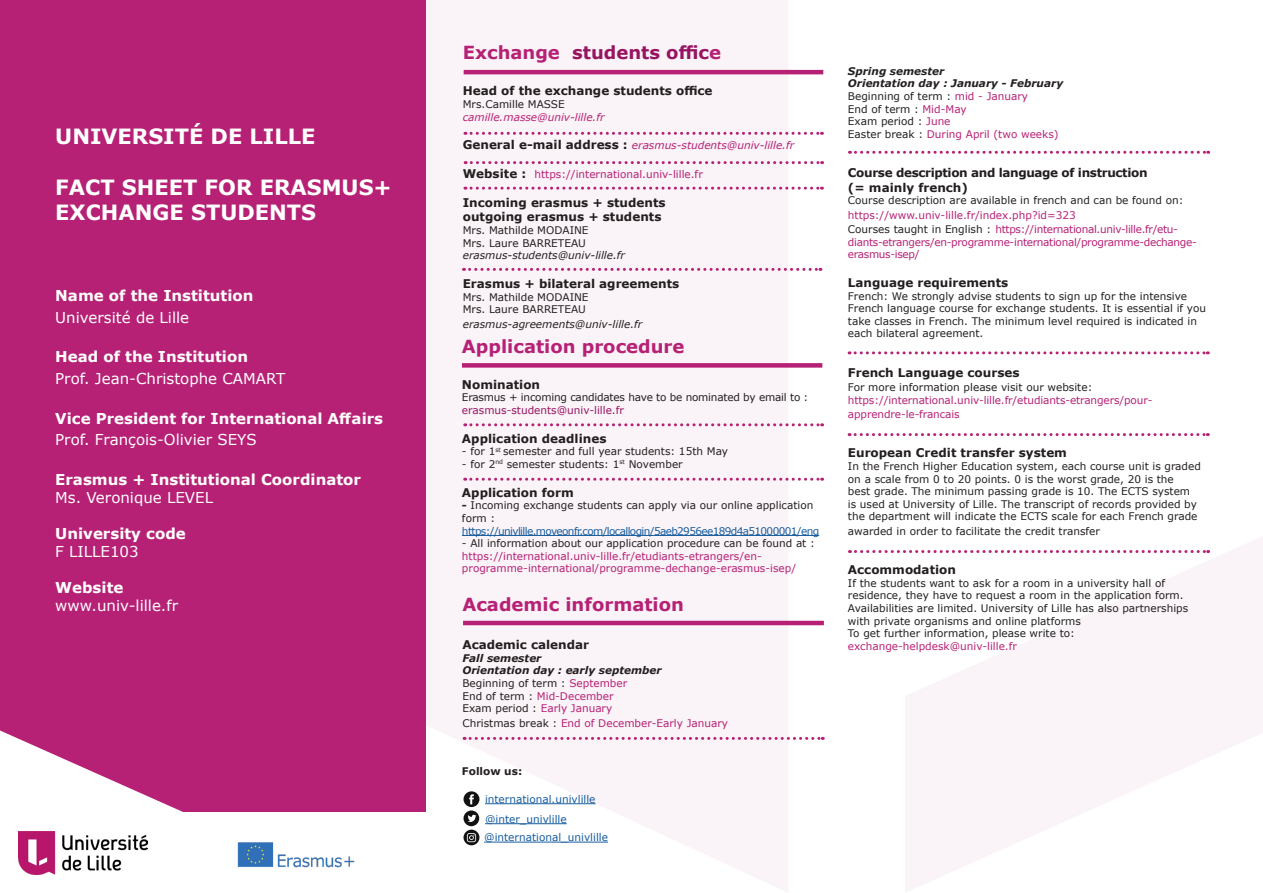
<style>
.page{position:relative;width:1263px;height:893px;background:#fff}
.page>*{position:absolute;margin:0;border:0;box-sizing:border-box;transform-origin:0 0}
.t1{font:700 21px "Verdana";color:#fff}
.t2{font:700 18px "Verdana";color:#b62175}
.t3{font:700 18px "Verdana";color:#971461}
.t4{font:700 15px "Verdana";color:#fff}
.t5{font:15px "Verdana";color:#fff}
.t6{font:700 12px "Verdana";color:#231f20}
.t7{font:700 12px/14.4px "Verdana";letter-spacing:-.03em;color:#231f20}
.t8{font:10.5px/12.6px "Verdana";color:#231f20}
.t9{font:10.5px/12.6px "Verdana";color:#b62175}
.t10{font:10.5px/12.6px "Verdana";letter-spacing:-.03em;color:#b62175}
.t11{font:italic 700 10.5px "Verdana";color:#231f20}
.t12{font:10.5px/12.6px "Verdana";letter-spacing:-.02em;color:#231f20}
.t13{font:italic 10.5px "Verdana";color:#b62175}
.t14{font:10.5px "Verdana";letter-spacing:-.06em;color:#175d9e}
.t15{font:10.5px "Verdana";color:#175d9e}
.t16{font:italic 10.5px "Verdana";color:#231f20}
.t17{font:700 10.5px "Verdana";color:#231f20}
.s1{color:#b62175}
.s2{font-weight:700;font-style:normal;font-size:12px;color:#231f20}
.s3{font-weight:700;font-size:12px;color:#231f20}
.s4{color:#971461}
.s5{font-weight:700}
.s6{color:#231f20}
</style>
<div class="page">
<svg style="left:425px;top:0;width:363px;height:892px;fill:#faf3f7"></svg>
<svg style="left:905px;top:537px;width:358px;height:355px;fill:#faf3f7"></svg>
<div style="left:0;top:0;width:425px;height:893px;background:#b62175"></div>
<hr style="left:464px;top:70px;width:359px;height:4px;background:#b62175">
<svg style="left:465px;top:161px;width:358px;height:3px"></svg>
<hr style="left:462px;top:535px;width:357px;height:1px;background:#175d9e">
<hr style="left:484px;top:842px;width:124px;height:1px;background:#175d9e">
<div style="left:462px;top:363px;width:360px;height:5px;background:#b62175"></div>
<svg style="left:465px;top:423px;width:358px;height:3px"></svg>
<svg style="left:465px;top:478px;width:358px;height:3px"></svg>
<div style="left:0;top:813px;width:431px;height:80px;background:#fff"></div>
<hr style="left:463px;top:621px;width:361px;height:4px;background:#b62175">
<svg style="left:849px;top:151px;width:360px;height:3px"></svg>
<svg style="left:849px;top:351px;width:359px;height:3px"></svg>
<svg style="left:849px;top:433px;width:359px;height:3px"></svg>
<svg style="left:849px;top:550px;width:360px;height:3px"></svg>
<svg style="left:463px;top:791px;width:16px;height:16px"></svg>
<svg style="left:469px;top:794px;width:5px;height:10px"></svg>
<svg style="left:463px;top:810px;width:16px;height:16px"></svg>
<svg style="left:467px;top:815px;width:9px;height:7px"></svg>
<svg style="left:463px;top:830px;width:16px;height:15px"></svg>
<svg style="left:467px;top:833px;width:9px;height:9px"></svg>
<svg style="left:465px;top:132px;width:357px;height:3px"></svg>
<svg style="left:465px;top:187px;width:357px;height:3px"></svg>
<svg style="left:463px;top:268px;width:358px;height:3px"></svg>
<svg style="left:0;top:730px;width:186px;height:120px"></svg>
<img style="left:18px;top:832px;width:129px;height:43px">
<img style="left:237px;top:842px;width:118px;height:26px">
<svg style="left:464px;top:737px;width:359px;height:3px"></svg>
<hr style="left:485px;top:823px;width:82px;height:1px;background:#175d9e">
<hr style="left:485px;top:803px;width:110px;height:1px;background:#175d9e">
<p class="t1" style="left:55px;top:122px;width:262px">UNIVERSITÉ DE LILLE</p>
<p class="t1" style="left:55px;top:172px;width:338px">FACT SHEET FOR ERASMUS+</p>
<p class="t1" style="left:55px;top:197px;width:262px">EXCHANGE STUDENTS</p>
<p class="t4" style="left:55px;top:285px;width:200px">Name of the Institution</p>
<p class="t5" style="left:55px;top:307px;width:135px">Université de Lille</p>
<p class="t4" style="left:55px;top:346px;width:194px">Head of the Institution</p>
<p class="t5" style="left:55px;top:368px;width:231px">Prof. Jean-Christophe CAMART</p>
<p class="t4" style="left:55px;top:408px;width:329px">Vice President for International Affairs</p>
<p class="t5" style="left:55px;top:429px;width:203px">Prof. François-Olivier SEYS</p>
<p class="t4" style="left:55px;top:469px;width:307px">Erasmus + Institutional Coordinator</p>
<p class="t5" style="left:55px;top:487px;width:159px">Ms. Veronique LEVEL</p>
<p class="t4" style="left:55px;top:523px;width:132px">University code</p>
<p class="t5" style="left:55px;top:541px;width:85px">F LILLE103</p>
<p class="t4" style="left:55px;top:577px;width:70px">Website</p>
<p class="t5" style="left:55px;top:595px;width:124px">www.univ-lille.fr</p>
<p class="t3" style="left:463px;top:40px;width:260px"><span class="s1">Exchange</span> students offic<span class="s1">e</span></p>
<p class="t6" style="left:463px;top:82px;width:251px">Head of the exchange students office</p>
<p class="t8" style="left:463px;top:98px;width:103px">Mrs.Camille MASSE</p>
<p class="t13" style="left:463px;top:110px;width:143px">camille.masse@univ-lille.fr</p>
<p class="t13" style="left:463px;top:138px;width:333px"><span class="s2">General e-mail address :</span> erasmus-students@univ-lille.fr</p>
<p class="t9" style="left:463px;top:168px;width:242px"><span class="s3">Website :</span> https://international.univ-lille.fr</p>
<p class="t6" style="left:463px;top:194px;width:204px">Incoming erasmus + students</p>
<p class="t6" style="left:463px;top:208px;width:200px">outgoing erasmus + students</p>
<p class="t8" style="left:463px;top:224px;width:127px">Mrs. Mathilde MODAINE</p>
<p class="t8" style="left:463px;top:236px;width:125px">Mrs. Laure BARRETEAU</p>
<p class="t16" style="left:463px;top:248px;width:164px">erasmus-students@univ-lille.fr</p>
<p class="t6" style="left:463px;top:275px;width:218px">Erasmus + bilateral agreements</p>
<p class="t8" style="left:463px;top:290px;width:127px">Mrs. Mathilde MODAINE</p>
<p class="t8" style="left:463px;top:303px;width:125px">Mrs. Laure BARRETEAU</p>
<p class="t16" style="left:463px;top:317px;width:181px">erasmus-agreements@univ-lille.fr</p>
<p class="t2" style="left:462px;top:333px;width:224px">Application procedure</p>
<p class="t6" style="left:462px;top:376px;width:80px">Nomination</p>
<p class="t12" style="left:462px;top:391px;width:348px">Erasmus + incoming candidates have to be nominated by email to : <span class="s4">erasmus-students@univ-lille.fr</span></p>
<p class="t6" style="left:462px;top:430px;width:146px">Application deadlines</p>
<p class="t8" style="left:462px;top:445px;width:268px">- for 1<sup>st</sup> semester and full year students: 15th May</p>
<p class="t8" style="left:462px;top:458px;width:222px">- for 2<sup>nd</sup> semester students: 1<sup>st</sup> November</p>
<p class="t6" style="left:462px;top:484px;width:113px">Application form</p>
<p class="t8" style="left:462px;top:499px;width:353px"><span class="s5">-</span> Incoming exchange students can apply via our online application form :</p>
<p class="t14" style="left:462px;top:523px;width:359px">https://univlille.moveonfr.com/locallogin/5aeb2956ee189d4a51000001/eng</p>
<p class="t8" style="left:462px;top:537px;width:354px">- All information about our application procedure can be found at :</p>
<p class="t9" style="left:462px;top:549px;width:336px">https://international.univ-lille.fr/etudiants-etrangers/en&shy;programme-international/programme-dechange-erasmus-isep/</p>
<p class="t2" style="left:462px;top:592px;width:223px">Academic information</p>
<p class="t6" style="left:462px;top:636px;width:128px">Academic calendar</p>
<p class="t11" style="left:462px;top:651px;width:81px">Fall semester</p>
<p class="t11" style="left:462px;top:663px;width:201px">Orientation day : early september</p>
<p class="t8" style="left:462px;top:677px;width:166px">Beginning of term : <span class="s1">September</span></p>
<p class="t9" style="left:462px;top:689px;width:153px"><span class="s6">End of term :</span> Mid-December</p>
<p class="t9" style="left:462px;top:702px;width:151px"><span class="s6">Exam period :</span> Early January</p>
<p class="t9" style="left:462px;top:716px;width:267px"><span class="s6">Christmas break :</span> End of December-Early January</p>
<p class="t17" style="left:462px;top:764px;width:62px">Follow us:</p>
<p class="t15" style="left:485px;top:792px;width:112px">international.univlille</p>
<p class="t15" style="left:485px;top:812px;width:83px">@inter_univlille</p>
<p class="t15" style="left:484px;top:830px;width:125px">@international_univlille</p>
<p class="t11" style="left:848px;top:64px;width:98px">Spring semester</p>
<p class="t11" style="left:848px;top:76px;width:217px">Orientation day : January - February</p>
<p class="t8" style="left:848px;top:90px;width:182px">Beginning of term : <span class="s1">mid - January</span></p>
<p class="t8" style="left:848px;top:102px;width:120px">End of term : <span class="s1">Mid-May</span></p>
<p class="t8" style="left:848px;top:115px;width:104px">Exam period : <span class="s1">June</span></p>
<p class="t9" style="left:848px;top:128px;width:212px"><span class="s6">Easter break :</span> During April (two weeks)</p>
<p class="t7" style="left:848px;top:165px;width:301px">Course description and language of instruction (= mainly french)</p>
<p class="t8" style="left:848px;top:194px;width:337px">Course description are available in french and can be found on:</p>
<p class="t9" style="left:848px;top:208px;width:229px">https://www.univ-lille.fr/index.php?id=323</p>
<p class="t10" style="left:848px;top:223px;width:350px"><span class="s6">Courses taught in English :</span> https://international.univ-lille.fr/etu&shy;diants-etrangers/en-programme-international/programme-dechange&shy;erasmus-isep/</p>
<p class="t6" style="left:848px;top:274px;width:162px">Language requirements</p>
<p class="t8" style="left:848px;top:289px;width:360px">French: We strongly advise students to sign up for the intensive French language course for exchange students. It is essential if you take classes in French. The minimum level required is indicated in each bilateral agreement.</p>
<p class="t6" style="left:848px;top:364px;width:173px">French Language courses</p>
<p class="t8" style="left:848px;top:381px;width:246px">For more information please visit our website:</p>
<p class="t9" style="left:848px;top:393px;width:306px;line-height:14.4px">https://international.univ-lille.fr/etudiants-etrangers/pour&shy;apprendre-le-francais</p>
<p class="t6" style="left:848px;top:444px;width:221px">European Credit transfer system</p>
<p class="t8" style="left:848px;top:460px;width:354px">In the French Higher Education system, each course unit is graded on a scale from 0 to 20 points. 0 is the worst grade, 20 is the<br>best grade. The minimum passing grade is 10. The ECTS system is used at University of Lille. The transcript of records provided by the department will indicate the ECTS scale for each French grade</p>
<p class="t8" style="left:848px;top:525px;width:253px">awarded in order to facilitate the credit transfer</p>
<p class="t6" style="left:848px;top:561px;width:110px">Accommodation</p>
<p class="t8" style="left:848px;top:576px;width:342px">If the students want to ask for a room in a university hall of residence, they have to request a room in the application form.<br>Availabilities are limited. University of Lille has also partnerships with private organisms and online platforms</p>
<p class="t8" style="left:848px;top:627px;width:228px">To get further information, please write to:</p>
<p class="t9" style="left:848px;top:639px;width:171px">exchange-helpdesk@univ-lille.fr</p>
</div>
